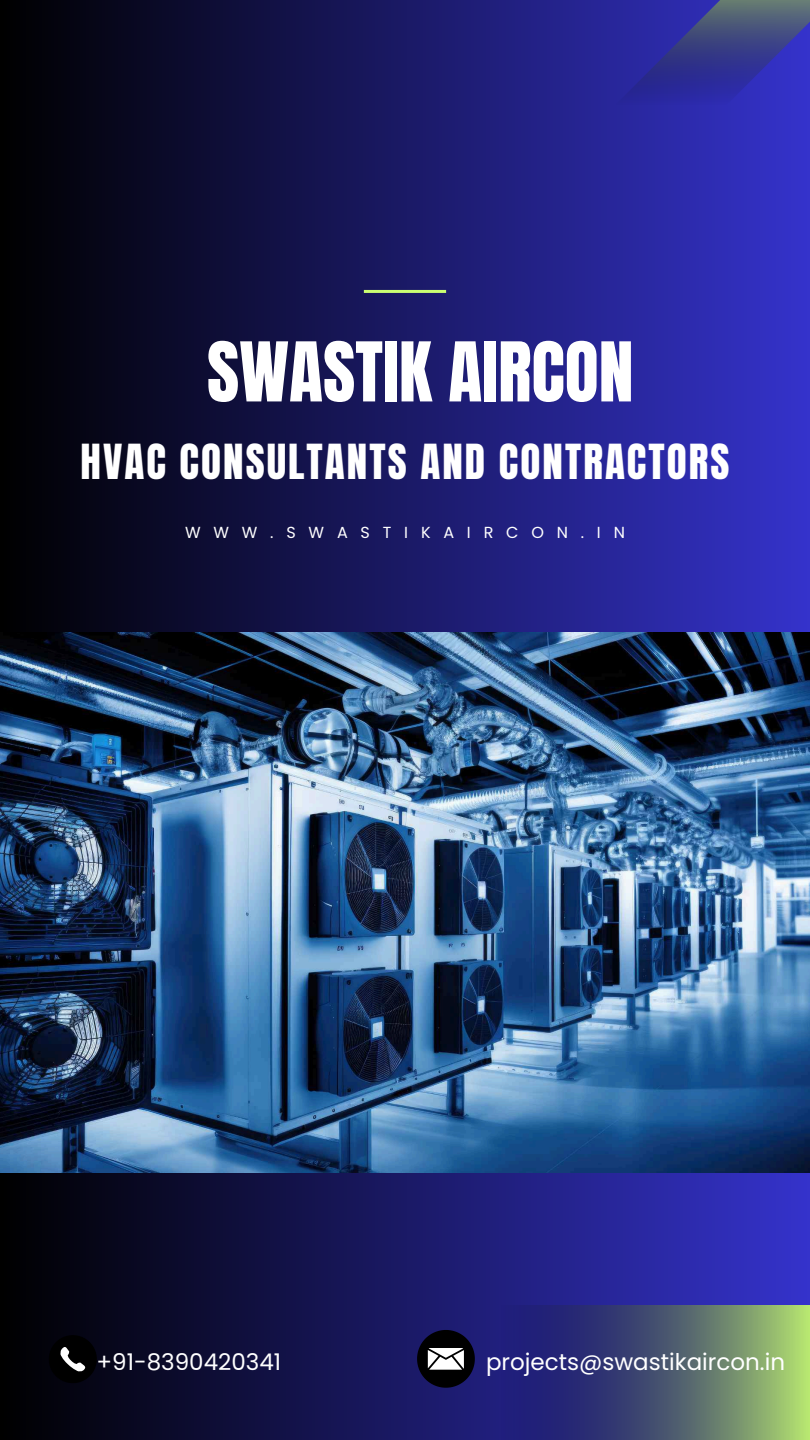
<style>
.page{position:relative;width:810px;height:1440px;background:#fff}
.page>*{position:absolute;margin:0;border:0;box-sizing:border-box;transform-origin:0 0}
.t1{font:70px "Anton";color:#fff}
.t2{font:41.1px "Anton";letter-spacing:.05em;color:#fff}
.t3{font:23px "Poppins";color:#fff}
.t4{font:16px "Poppins";letter-spacing:.8em;color:#fff}
</style>
<div class="page">
<div style="left:0;top:0;width:810px;height:1440px;background:linear-gradient(to right,#000,#3533cb)"></div>
<hr style="left:364px;top:290px;width:82px;height:3px;background:#caff72">
<img style="left:0;top:633px;width:810px;height:540px">
<svg style="left:605px;top:0;width:205px;height:115px;background:#33369b"></svg>
<svg style="left:501px;top:1305px;width:309px;height:135px;background:#516071"></svg>
<svg style="left:49px;top:1335px;width:48px;height:48px;background:#17171a"></svg>
<svg style="left:417px;top:1330px;width:58px;height:58px"></svg>
<p class="t1" style="left:207px;top:322px;width:428px">SWASTIK AIRCON</p>
<h1 class="t2" style="left:81px;top:432px;width:650px">HVAC CONSULTANTS AND CONTRACTORS</h1>
<h2 class="t4" style="left:185px;top:522px;width:441px">WWW.SWASTIKAIRCON.IN</h2>
<p class="t3" style="left:97px;top:1345px;width:186px">+91-8390420341</p>
<p class="t3" style="left:486px;top:1345px;width:301px">projects@swastikaircon.in</p>
</div>
